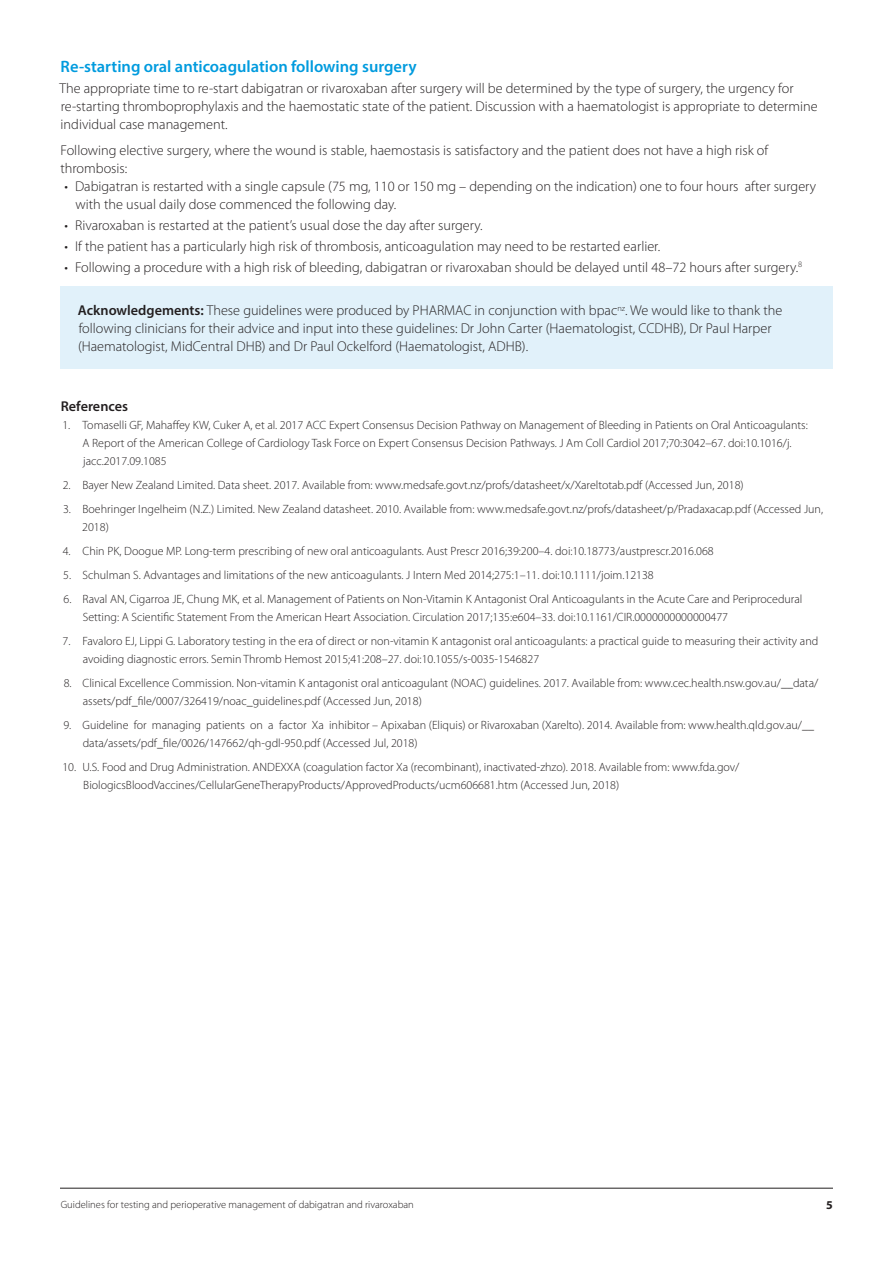
<style>
.page{position:relative;width:893px;height:1263px;background:#fff}
.page>*{position:absolute;margin:0;border:0;box-sizing:border-box;transform-origin:0 0}
.t1{font:600 16.5px "Myriad Pro";color:#009bde}
.Body{font:300 14.25px/18px "Myriad Pro";color:#231f20}
.Bullets{font:300 14.25px/18px "Myriad Pro";color:#231f20}
.t2{font:600 14.25px "Myriad Pro";color:#231f20}
.t3{font:300 12px/18px "Myriad Pro";color:#231f20}
.t4{font:700 12px "Myriad Pro";color:#231f20}
.t5{font:300 10.5px "Myriad Pro";color:#231f20}
.s1{font-weight:600}
</style>
<div class="page">
<div style="left:60px;top:287px;width:773px;height:82px;background:#e1f1fa"></div>
<hr style="left:60px;top:1188px;width:773px;height:1px;background:#231f20">
<p class="t1" style="left:61px;top:56px;width:357px">Re-starting oral anticoagulation following surgery</p>
<p class="Body" style="left:60px;top:79px;width:760px">The appropriate time to re-start dabigatran or rivaroxaban after surgery will be determined by the type of surgery, the urgency for re-starting thromboprophylaxis and the haemostatic state of the patient. Discussion with a haematologist is appropriate to determine individual case management.</p>
<p class="Body" style="left:61px;top:142px;width:709px;line-height:17.1px">Following elective surgery, where the wound is stable, haemostasis is satisfactory and the patient does not have a high risk of thrombosis:</p>
<p class="Bullets" style="left:76px;top:177px;width:742px;text-indent:-11px">• Dabigatran is restarted with a single capsule (75 mg, 110 or 150 mg – depending on the indication) one to four hours after surgery with the usual daily dose commenced the following day.</p>
<p class="Bullets" style="left:64px;top:216px;width:420px">• Rivaroxaban is restarted at the patient’s usual dose the day after surgery.</p>
<p class="Bullets" style="left:64px;top:237px;width:597px">• If the patient has a particularly high risk of thrombosis, anticoagulation may need to be restarted earlier.</p>
<p class="Bullets" style="left:64px;top:258px;width:739px">• Following a procedure with a high risk of bleeding, dabigatran or rivaroxaban should be delayed until 48–72 hours after surgery.<sup>8</sup></p>
<p class="Body" style="left:78px;top:301px;width:706px"><span class="s1">Acknowledgements:</span> These guidelines were produced by PHARMAC in conjunction with bpac<sup>nz</sup>. We would like to thank the following clinicians for their advice and input into these guidelines: Dr John Carter (Haematologist, CCDHB), Dr Paul Harper (Haematologist, MidCentral DHB) and Dr Paul Ockelford (Haematologist, ADHB).</p>
<p class="t2" style="left:61px;top:397px;width:69px">References</p>
<p class="t3" style="left:82px;top:416px;width:727px;text-indent:-20px">1. Tomaselli GF, Mahaffey KW, Cuker A, et al. 2017 ACC Expert Consensus Decision Pathway on Management of Bleeding in Patients on Oral Anticoagulants:<br>A Report of the American College of Cardiology Task Force on Expert Consensus Decision Pathways. J Am Coll Cardiol 2017;70:3042–67. doi:10.1016/j. jacc.2017.09.1085</p>
<p class="t3" style="left:63px;top:476px;width:682px">2. Bayer New Zealand Limited. Data sheet. 2017. Available from: www.medsafe.govt.nz/profs/datasheet/x/Xareltotab.pdf (Accessed Jun, 2018)</p>
<p class="t3" style="left:82px;top:500px;width:742px;text-indent:-19px">3. Boehringer Ingelheim (N.Z.) Limited. New Zealand datasheet. 2010. Available from: www.medsafe.govt.nz/profs/datasheet/p/Pradaxacap.pdf (Accessed Jun,<br>2018)</p>
<p class="t3" style="left:63px;top:542px;width:652px">4. Chin PK, Doogue MP. Long-term prescribing of new oral anticoagulants. Aust Prescr 2016;39:200–4. doi:10.18773/austprescr.2016.068</p>
<p class="t3" style="left:63px;top:566px;width:592px">5. Schulman S. Advantages and limitations of the new anticoagulants. J Intern Med 2014;275:1–11. doi:10.1111/joim.12138</p>
<p class="t3" style="left:83px;top:590px;width:721px;text-indent:-19px">6. Raval AN, Cigarroa JE, Chung MK, et al. Management of Patients on Non-Vitamin K Antagonist Oral Anticoagulants in the Acute Care and Periprocedural<br>Setting: A Scientific Statement From the American Heart Association. Circulation 2017;135:e604–33. doi:10.1161/CIR.0000000000000477</p>
<p class="t3" style="left:83px;top:632px;width:737px;text-indent:-20px">7. Favaloro EJ, Lippi G. Laboratory testing in the era of direct or non-vitamin K antagonist oral anticoagulants: a practical guide to measuring their activity and avoiding diagnostic errors. Semin Thromb Hemost 2015;41:208–27. doi:10.1055/s-0035-1546827</p>
<p class="t3" style="left:83px;top:674px;width:737px;text-indent:-19px">8. Clinical Excellence Commission. Non-vitamin K antagonist oral anticoagulant (NOAC) guidelines. 2017. Available from: www.cec.health.nsw.gov.au/__data/ assets/pdf_file/0007/326419/noac_guidelines.pdf (Accessed Jun, 2018)</p>
<p class="t3" style="left:83px;top:716px;width:733px;text-indent:-19px">9. Guideline for managing patients on a factor Xa inhibitor – Apixaban (Eliquis) or Rivaroxaban (Xarelto). 2014. Available from: www.health.qld.gov.au/__ data/assets/pdf_file/0026/147662/qh-gdl-950.pdf (Accessed Jul, 2018)</p>
<p class="t3" style="left:83px;top:758px;width:658px;text-indent:-21px">10. U.S. Food and Drug Administration. ANDEXXA (coagulation factor Xa (recombinant), inactivated-zhzo). 2018. Available from: www.fda.gov/<br>BiologicsBloodVaccines/CellularGeneTherapyProducts/ApprovedProducts/ucm606681.htm (Accessed Jun, 2018)</p>
<p class="t5" style="left:61px;top:1198px;width:355px">Guidelines for testing and perioperative management of dabigatran and rivaroxaban</p>
<p class="t4" style="left:826px;top:1197px;width:8px">5</p>
</div>
